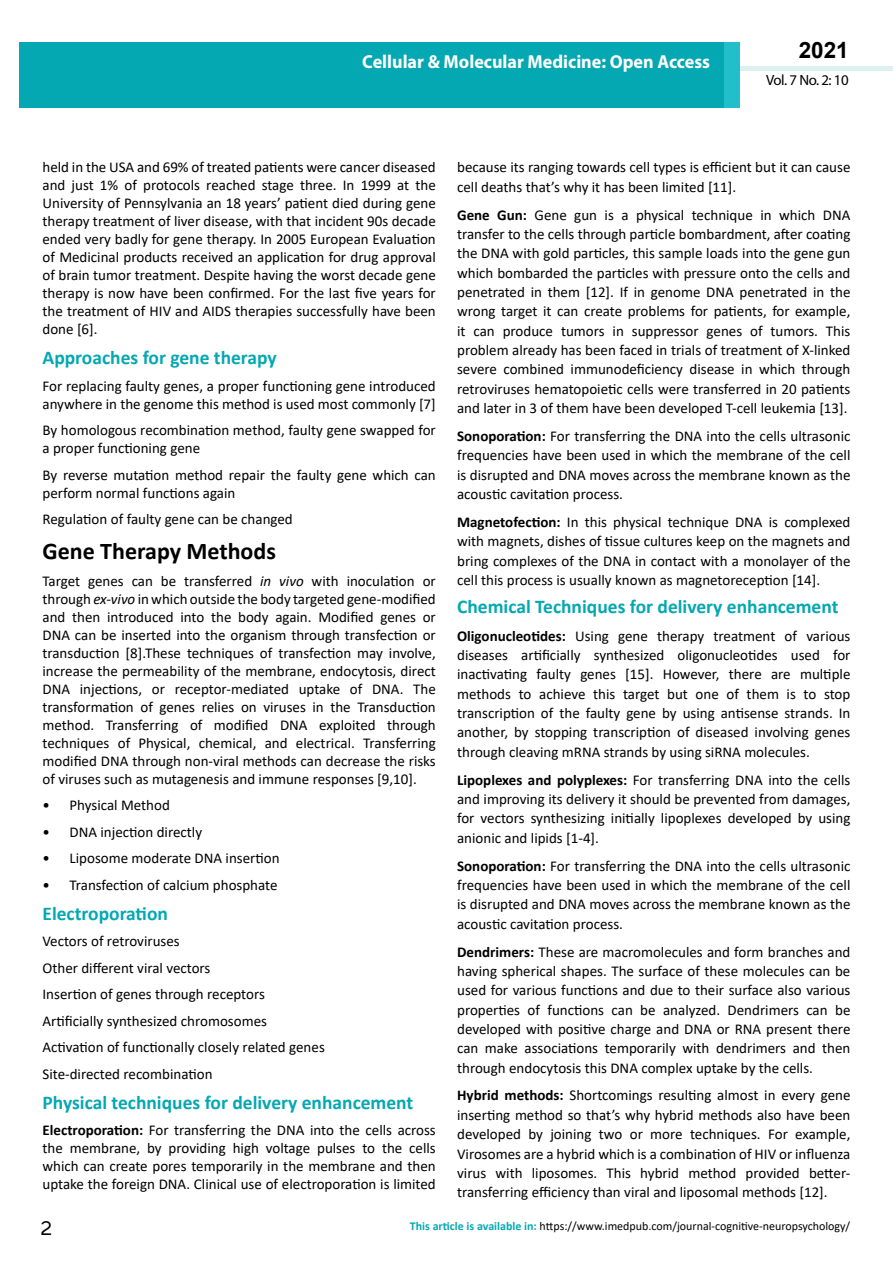
<style>
.page{position:relative;width:893px;height:1263px;background:#fff}
.page>*{position:absolute;margin:0;border:0;box-sizing:border-box;transform-origin:0 0}
.t1{font:25.5px "Tunga";color:#000}
.t2{font:700 24px "Calibri";color:#000}
.t3{font:700 22.5px "Arial";color:#000}
.t4{font:700 19.5px "Calibri";color:#04a8b2}
.t5{font:700 18.75px "Myriad Pro";color:#fff;scale:.96 1}
.t6{font:15px/19.4px "Calibri";color:#000;text-align:justify}
.t7{font:14.85px "Myriad Pro";letter-spacing:-.03em;color:#000}
.t8{font:12px "Calibri";color:#000}
.s1{font-style:italic}
.s2{font-weight:700}
.s3{font-weight:700;color:#04a8b2}
</style>
<div class="page">
<div style="left:722px;top:66px;width:171px;height:5px;background:#dcf0f2"></div>
<div style="left:19px;top:42px;width:706px;height:66px;background:#04a8b2"></div>
<div style="left:725px;top:42px;width:15px;height:66px;background:#22bec9"></div>
<p class="t5" style="left:362px;top:50px;width:364px">Cellular &amp; Molecular Medicine: Open Access</p>
<h3 class="t3" style="left:799px;top:35px;width:52px">2021</h3>
<p class="t7" style="left:766px;top:71px;width:84px">Vol. 7 No. 2: 10</p>
<p class="t6" style="left:43px;top:158px;width:395px;line-height:18px">held in the USA and 69% of treated patients were cancer diseased and just 1% of protocols reached stage three. In 1999 at the University of Pennsylvania an 18 years’ patient died during gene therapy treatment of liver disease, with that incident 90s decade ended very badly for gene therapy. In 2005 European Evaluation of Medicinal products received an application for drug approval of brain tumor treatment. Despite having the worst decade gene therapy is now have been confirmed. For the last five years for the treatment of HIV and AIDS therapies successfully have been done [6].</p>
<h3 class="t4" style="left:43px;top:344px;width:236px">Approaches for gene therapy</h3>
<p class="t6" style="left:43px;top:377px;width:395px;line-height:18px">For replacing faulty genes, a proper functioning gene introduced anywhere in the genome this method is used most commonly [7]</p>
<p class="t6" style="left:43px;top:421px;width:395px;line-height:18px">By homologous recombination method, faulty gene swapped for a proper functioning gene</p>
<p class="t6" style="left:43px;top:466px;width:395px;line-height:18px">By reverse mutation method repair the faulty gene which can perform normal functions again</p>
<p class="t6" style="left:43px;top:509px;width:252px">Regulation of faulty gene can be changed</p>
<h2 class="t2" style="left:43px;top:534px;width:235px">Gene Therapy Methods</h2>
<p class="t6" style="left:43px;top:571px;width:395px;line-height:18px">Target genes can be transferred <span class="s1">in vivo</span> with inoculation or through <span class="s1">ex-vivo</span> in which outside the body targeted gene-modified and then introduced into the body again. Modified genes or DNA can be inserted into the organism through transfection or transduction [8].These techniques of transfection may involve, increase the permeability of the membrane, endocytosis, direct DNA injections, or receptor-mediated uptake of DNA. The transformation of genes relies on viruses in the Transduction method. Transferring of modified DNA exploited through techniques of Physical, chemical, and electrical. Transferring modified DNA through non-viral methods can decrease the risks of viruses such as mutagenesis and immune responses [9,10].</p>
<p class="t6" style="left:43px;top:795px;width:129px">• Physical Method</p>
<p class="t6" style="left:43px;top:822px;width:161px">• DNA injection directly</p>
<p class="t6" style="left:43px;top:848px;width:239px">• Liposome moderate DNA insertion</p>
<p class="t6" style="left:43px;top:875px;width:237px">• Transfection of calcium phosphate</p>
<h3 class="t4" style="left:43px;top:899px;width:127px">Electroporation</h3>
<p class="t6" style="left:43px;top:928px;width:284px;line-height:26.5px;text-align:left">Vectors of retroviruses<br>Other different viral vectors<br>Insertion of genes through receptors Artificially synthesized chromosomes Activation of functionally closely related genes Site-directed recombination</p>
<h3 class="t4" style="left:43px;top:1088px;width:372px">Physical techniques for delivery enhancement</h3>
<p class="t6" style="left:43px;top:1121px;width:395px;line-height:18px"><span class="s2">Electroporation:</span> For transferring the DNA into the cells across the membrane, by providing high voltage pulses to the cells which can create pores temporarily in the membrane and then uptake the foreign DNA. Clinical use of electroporation is limited</p>
<p class="t6" style="left:457px;top:157px;width:395px">because its ranging towards cell types is efficient but it can cause cell deaths that’s why it has been limited [11].</p>
<p class="t6" style="left:457px;top:205px;width:395px"><span class="s2">Gene Gun:</span> Gene gun is a physical technique in which DNA transfer to the cells through particle bombardment, after coating the DNA with gold particles, this sample loads into the gene gun which bombarded the particles with pressure onto the cells and penetrated in them [12]. If in genome DNA penetrated in the wrong target it can create problems for patients, for example, it can produce tumors in suppressor genes of tumors. This problem already has been faced in trials of treatment of X-linked severe combined immunodeficiency disease in which through retroviruses hematopoietic cells were transferred in 20 patients and later in 3 of them have been developed T-cell leukemia [13].</p>
<p class="t6" style="left:457px;top:426px;width:395px"><span class="s2">Sonoporation:</span> For transferring the DNA into the cells ultrasonic frequencies have been used in which the membrane of the cell is disrupted and DNA moves across the membrane known as the acoustic cavitation process.</p>
<p class="t6" style="left:457px;top:512px;width:395px"><span class="s2">Magnetofection:</span> In this physical technique DNA is complexed with magnets, dishes of tissue cultures keep on the magnets and bring complexes of the DNA in contact with a monolayer of the cell this process is usually known as magnetoreception [14].</p>
<h3 class="t4" style="left:457px;top:593px;width:383px">Chemical Techniques for delivery enhancement</h3>
<p class="t6" style="left:457px;top:626px;width:395px"><span class="s2">Oligonucleotides:</span> Using gene therapy treatment of various diseases artificially synthesized oligonucleotides used for inactivating faulty genes [15]. However, there are multiple methods to achieve this target but one of them is to stop transcription of the faulty gene by using antisense strands. In another, by stopping transcription of diseased involving genes through cleaving mRNA strands by using siRNA molecules.</p>
<p class="t6" style="left:457px;top:770px;width:395px"><span class="s2">Lipoplexes and polyplexes:</span> For transferring DNA into the cells and improving its delivery it should be prevented from damages, for vectors synthesizing initially lipoplexes developed by using anionic and lipids [1-4].</p>
<p class="t6" style="left:457px;top:855px;width:395px"><span class="s2">Sonoporation:</span> For transferring the DNA into the cells ultrasonic frequencies have been used in which the membrane of the cell is disrupted and DNA moves across the membrane known as the acoustic cavitation process.</p>
<p class="t6" style="left:457px;top:941px;width:395px"><span class="s2">Dendrimers:</span> These are macromolecules and form branches and having spherical shapes. The surface of these molecules can be used for various functions and due to their surface also various properties of functions can be analyzed. Dendrimers can be developed with positive charge and DNA or RNA present there can make associations temporarily with dendrimers and then through endocytosis this DNA complex uptake by the cells.</p>
<p class="t6" style="left:457px;top:1085px;width:395px"><span class="s2">Hybrid methods:</span> Shortcomings resulting almost in every gene inserting method so that’s why hybrid methods also have been developed by joining two or more techniques. For example, Virosomes are a hybrid which is a combination of HIV or influenza virus with liposomes. This hybrid method provided better&shy;transferring efficiency than viral and liposomal methods [12].</p>
<h1 class="t1" style="left:41px;top:1211px;width:13px">2</h1>
<p class="t8" style="left:410px;top:1217px;width:442px"><span class="s3">This article is available in:</span> https://www.imedpub.com/journal-cognitive-neuropsychology/</p>
</div>
